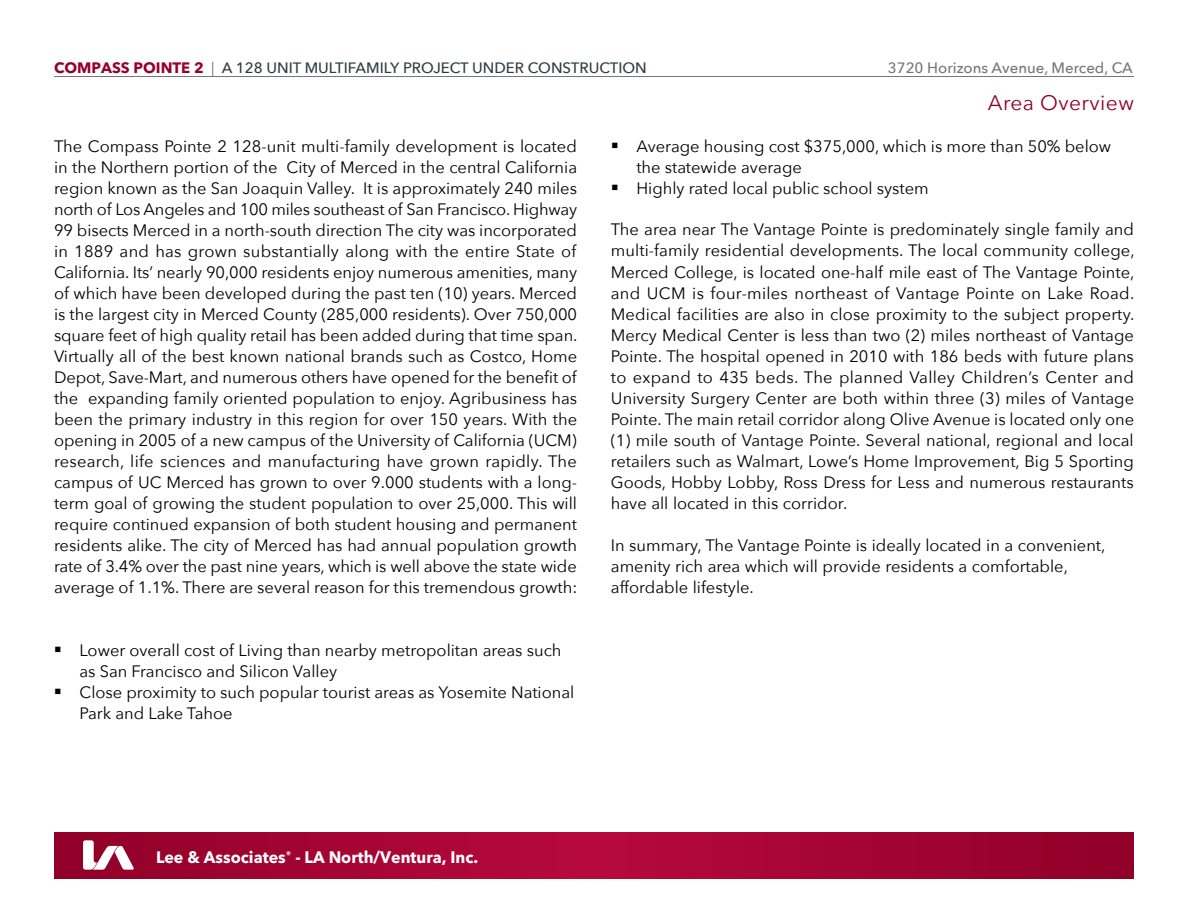
<style>
.page{position:relative;width:1188px;height:918px;background:#fff}
.page>*{position:absolute;margin:0;border:0;box-sizing:border-box;transform-origin:0 0}
.t1{font:21px "Avenir Next";letter-spacing:.02em;color:#900028}
.t2{font:16.5px/21px "Avenir Next";color:#000}
.t3{font:700 16.5px "Avenir Next";color:#fff}
.t4{font:500 15px "Avenir Next";color:#303c42}
.t5{font:500 15px "Avenir Next";color:#76777a}
.s1{font-weight:700;color:#98002e}
.s2{font-family:"Avenir Next LT Pro";font-weight:400;color:#6d6e71}
</style>
<div class="page">
<svg style="left:54px;top:832px;width:1080px;height:47px;background:#a30432"></svg>
<svg style="left:83px;top:840px;width:51px;height:30px"></svg>
<hr style="left:54px;top:76px;width:1080px;height:1px;background:#76777a">
<p class="t4" style="left:54px;top:55px;width:594px"><span class="s1">COMPASS POINTE 2</span> <span class="s2">|</span> A 128 UNIT MULTIFAMILY PROJECT UNDER CONSTRUCTION</p>
<p class="t5" style="left:888px;top:55px;width:246px">3720 Horizons Avenue, Merced, CA</p>
<p class="t1" style="left:988px;top:85px;width:148px">Area Overview</p>
<p class="t2" style="left:54px;top:135px;width:525px;text-align:justify">The Compass Pointe 2 128-unit multi-family development is located in the Northern portion of the City of Merced in the central California region known as the San Joaquin Valley. It is approximately 240 miles north of Los Angeles and 100 miles southeast of San Francisco. Highway 99 bisects Merced in a north-south direction The city was incorporated in 1889 and has grown substantially along with the entire State of California. Its’ nearly 90,000 residents enjoy numerous amenities, many of which have been developed during the past ten (10) years. Merced is the largest city in Merced County (285,000 residents). Over 750,000 square feet of high quality retail has been added during that time span.<br>Virtually all of the best known national brands such as Costco, Home Depot, Save-Mart, and numerous others have opened for the benefit of the expanding family oriented population to enjoy. Agribusiness has been the primary industry in this region for over 150 years. With the opening in 2005 of a new campus of the University of California (UCM) research, life sciences and manufacturing have grown rapidly. The campus of UC Merced has grown to over 9.000 students with a long&shy;term goal of growing the student population to over 25,000. This will require continued expansion of both student housing and permanent residents alike. The city of Merced has had annual population growth rate of 3.4% over the past nine years, which is well above the state wide average of 1.1%. There are several reason for this tremendous growth:</p>
<p class="t2" style="left:636px;top:135px;width:476px">Average housing cost $375,000, which is more than 50% below the statewide average<br>Highly rated local public school system</p>
<p class="t2" style="left:611px;top:219px;width:525px;text-align:justify">The area near The Vantage Pointe is predominately single family and multi-family residential developments. The local community college, Merced College, is located one-half mile east of The Vantage Pointe, and UCM is four-miles northeast of Vantage Pointe on Lake Road.<br>Medical facilities are also in close proximity to the subject property.<br>Mercy Medical Center is less than two (2) miles northeast of Vantage Pointe. The hospital opened in 2010 with 186 beds with future plans to expand to 435 beds. The planned Valley Children’s Center and University Surgery Center are both within three (3) miles of Vantage Pointe. The main retail corridor along Olive Avenue is located only one (1) mile south of Vantage Pointe. Several national, regional and local retailers such as Walmart, Lowe’s Home Improvement, Big 5 Sporting Goods, Hobby Lobby, Ross Dress for Less and numerous restaurants have all located in this corridor.</p>
<p class="t2" style="left:611px;top:534px;width:496px">In summary, The Vantage Pointe is ideally located in a convenient, amenity rich area which will provide residents a comfortable, affordable lifestyle.</p>
<p class="t2" style="left:79px;top:639px;width:496px">Lower overall cost of Living than nearby metropolitan areas such as San Francisco and Silicon Valley<br>Close proximity to such popular tourist areas as Yosemite National Park and Lake Tahoe</p>
<p class="t3" style="left:156px;top:846px;width:324px">Lee &amp; Associates<sup>®</sup> - LA North/Ventura, Inc.</p>
</div>
